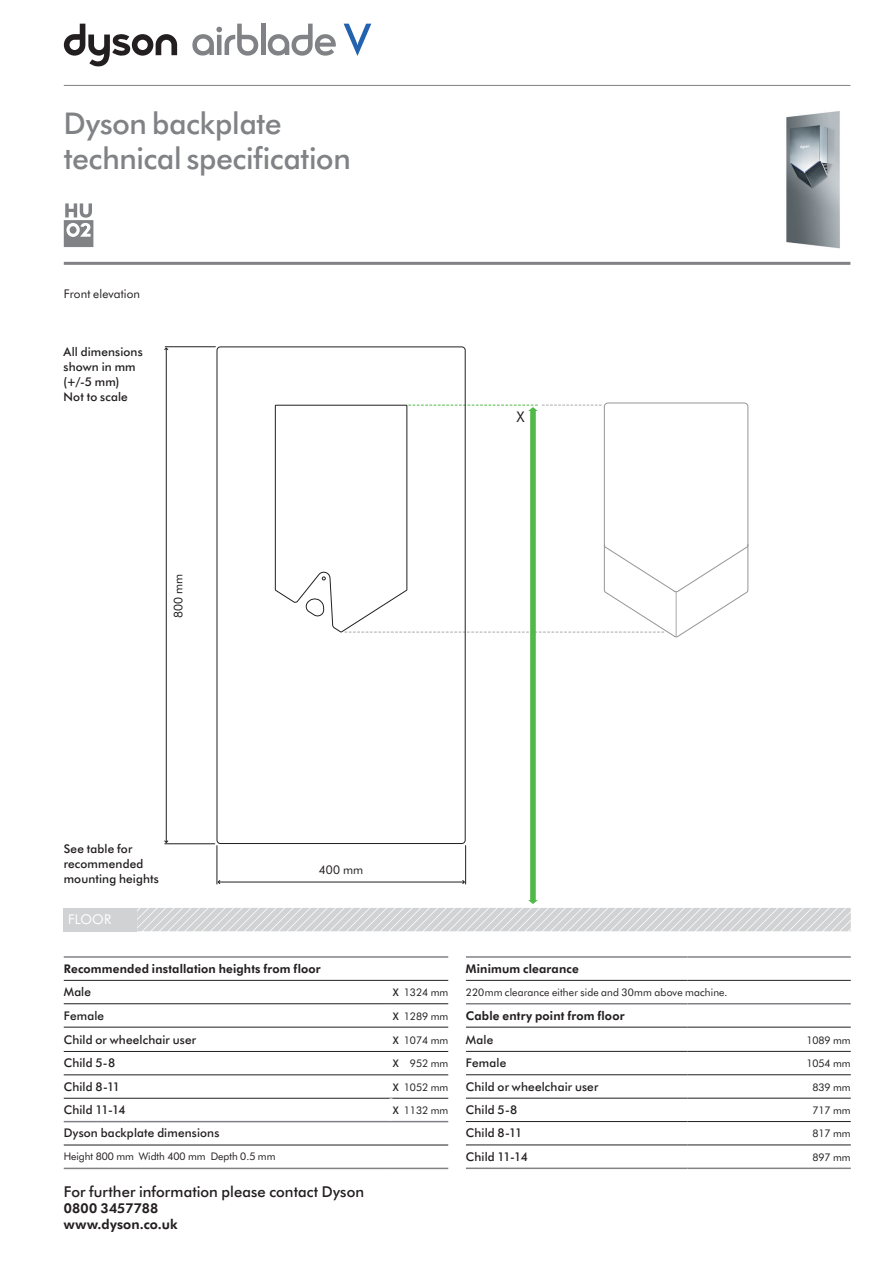
<style>
.page{position:relative;width:893px;height:1263px;background:#fff}
.page>*{position:absolute;margin:0;border:0;box-sizing:border-box;transform-origin:0 0}
.t1{font:500 30px/35px "Dyson Futura";letter-spacing:-.005em;color:#808285}
.t2{font:500 15px "Dyson Futura";letter-spacing:.005em;color:#231f20}
.t3{font:14.7px "Futura B Tfor Dyson";color:#231f20}
.t4{font:800 13.5px/15.8px "Dyson Futura";letter-spacing:.015em;color:#231f20}
.t5{font:13.5px "Dyson Futura";letter-spacing:.01em;color:#fff}
.t6{font:500 12px/15px "Dyson Futura";letter-spacing:.015em;color:#231f20}
.t7{font:800 12px "Dyson Futura";letter-spacing:.015em;color:#231f20}
.t8{font:12px "Dyson Futura";letter-spacing:.01em;color:#231f20}
.t9{font:10.5px "Dyson Futura";color:#231f20}
.t10{font:10.5px "Futura B Tfor Dyson";letter-spacing:.015em;color:#231f20}
.s1{font-weight:500}
</style>
<div class="page">
<hr style="left:165px;top:346px;width:50px;height:1px;background:#231f20">
<hr style="left:166px;top:348px;width:1px;height:494px;background:#231f20">
<img style="left:786px;top:111px;width:54px;height:138px">
<svg style="left:192px;top:24px;width:66px;height:32px"></svg>
<hr style="left:261px;top:24px;width:4px;height:31px;background:#808285">
<svg style="left:268px;top:24px;width:68px;height:32px"></svg>
<svg style="left:64px;top:24px;width:113px;height:43px"></svg>
<svg style="left:344px;top:24px;width:27px;height:32px"></svg>
<svg style="left:64px;top:203px;width:29px;height:44px"></svg>
<hr style="left:391px;top:980px;width:57px;height:1px;background:#231f20">
<hr style="left:391px;top:1003px;width:57px;height:1px;background:#231f20">
<hr style="left:391px;top:1027px;width:57px;height:1px;background:#231f20">
<hr style="left:391px;top:1051px;width:57px;height:1px;background:#231f20">
<hr style="left:64px;top:956px;width:327px;height:2px;background:#808285">
<hr style="left:391px;top:956px;width:57px;height:2px;background:#808285">
<hr style="left:64px;top:1121px;width:327px;height:1px;background:#808285">
<hr style="left:64px;top:1168px;width:327px;height:1px;background:#808285">
<hr style="left:391px;top:1168px;width:57px;height:1px;background:#808285">
<hr style="left:64px;top:1027px;width:327px;height:1px;background:#231f20">
<hr style="left:64px;top:1098px;width:327px;height:1px;background:#231f20">
<hr style="left:64px;top:1145px;width:327px;height:1px;background:#231f20">
<hr style="left:391px;top:1145px;width:57px;height:1px;background:#231f20">
<hr style="left:64px;top:980px;width:327px;height:1px;background:#231f20">
<hr style="left:64px;top:1003px;width:327px;height:1px;background:#231f20">
<hr style="left:64px;top:1051px;width:327px;height:1px;background:#231f20">
<hr style="left:64px;top:1074px;width:327px;height:1px;background:#231f20">
<hr style="left:391px;top:1074px;width:57px;height:1px;background:#231f20">
<hr style="left:391px;top:1098px;width:57px;height:1px;background:#231f20">
<hr style="left:389px;top:1098px;width:3px;height:23px;background:#fff">
<hr style="left:391px;top:1121px;width:57px;height:1px;background:#808285">
<hr style="left:466px;top:980px;width:221px;height:1px;background:#231f20">
<hr style="left:687px;top:980px;width:164px;height:1px;background:#231f20">
<hr style="left:466px;top:956px;width:221px;height:2px;background:#808285">
<hr style="left:687px;top:956px;width:164px;height:2px;background:#808285">
<hr style="left:466px;top:1003px;width:221px;height:1px;background:#808285">
<hr style="left:687px;top:1003px;width:164px;height:1px;background:#808285">
<hr style="left:466px;top:1167px;width:221px;height:2px;background:#808285">
<hr style="left:466px;top:1074px;width:221px;height:1px;background:#231f20">
<hr style="left:466px;top:1145px;width:221px;height:1px;background:#231f20">
<hr style="left:466px;top:1027px;width:221px;height:1px;background:#231f20">
<hr style="left:687px;top:1027px;width:164px;height:1px;background:#231f20">
<hr style="left:466px;top:1051px;width:221px;height:1px;background:#231f20">
<hr style="left:687px;top:1051px;width:164px;height:1px;background:#231f20">
<hr style="left:687px;top:1074px;width:164px;height:1px;background:#231f20">
<hr style="left:466px;top:1098px;width:221px;height:1px;background:#231f20">
<hr style="left:687px;top:1098px;width:164px;height:1px;background:#231f20">
<hr style="left:466px;top:1121px;width:221px;height:1px;background:#231f20">
<hr style="left:687px;top:1121px;width:164px;height:1px;background:#231f20">
<hr style="left:687px;top:1145px;width:164px;height:1px;background:#231f20">
<hr style="left:687px;top:1167px;width:164px;height:2px;background:#808285">
<div style="left:64px;top:908px;width:73px;height:23px;background:#d1d2d4"></div>
<hr style="left:64px;top:262px;width:786px;height:3px;background:#808285">
<hr style="left:64px;top:85px;width:786px;height:1px;background:#808285">
<svg style="left:137px;top:402px;width:714px;height:529px"></svg>
<h1 class="t1" style="left:64px;top:105px;width:288px">Dyson backplate technical specification</h1>
<p class="t8" style="left:64px;top:285px;width:78px">Front elevation</p>
<p class="t6" style="left:64px;top:344px;width:81px">All dimensions shown in mm (+/-5 mm)<br>Not to scale</p>
<p class="t8" style="left:170px;top:618px;width:46px;rotate:-90deg">800 mm</p>
<p class="t3" style="left:517px;top:407px;width:9px">X</p>
<p class="t6" style="left:64px;top:840px;width:97px">See table for recommended mounting heights</p>
<p class="t5" style="left:68px;top:910px;width:45px">FLOOR</p>
<p class="t8" style="left:319px;top:861px;width:46px">400 mm</p>
<p class="t7" style="left:64px;top:960px;width:258px">Recommended installation heights from floor</p>
<p class="t6" style="left:64px;top:984px;width:29px">Male</p>
<p class="t9" style="left:393px;top:985px;width:57px"><span class="s1">X</span> 1324 mm</p>
<p class="t6" style="left:64px;top:1007px;width:42px">Female</p>
<p class="t9" style="left:393px;top:1009px;width:57px"><span class="s1">X</span> 1289 mm</p>
<p class="t6" style="left:64px;top:1032px;width:134px">Child or wheelchair user</p>
<p class="t9" style="left:393px;top:1033px;width:57px"><span class="s1">X</span> 1074 mm</p>
<p class="t6" style="left:64px;top:1055px;width:53px">Child 5-8</p>
<p class="t9" style="left:393px;top:1056px;width:57px"><span class="s1">X</span> 952 mm</p>
<p class="t6" style="left:64px;top:1078px;width:58px">Child 8-11</p>
<p class="t9" style="left:393px;top:1080px;width:57px"><span class="s1">X</span> 1052 mm</p>
<p class="t6" style="left:64px;top:1102px;width:63px">Child 11-14</p>
<p class="t9" style="left:393px;top:1103px;width:57px"><span class="s1">X</span> 1132 mm</p>
<p class="t6" style="left:64px;top:1125px;width:157px">Dyson backplate dimensions</p>
<p class="t9" style="left:64px;top:1149px;width:213px">Height 800 mm Width 400 mm Depth 0.5 mm</p>
<p class="t2" style="left:64px;top:1181px;width:302px">For further information please contact Dyson</p>
<p class="t4" style="left:64px;top:1200px;width:115px">0800 3457788 www.dyson.co.uk</p>
<p class="t7" style="left:466px;top:960px;width:114px">Minimum clearance</p>
<p class="t10" style="left:466px;top:985px;width:263px">220mm clearance either side and 30mm above machine.</p>
<p class="t7" style="left:466px;top:1007px;width:160px">Cable entry point from floor</p>
<p class="t6" style="left:466px;top:1031px;width:29px">Male</p>
<p class="t9" style="left:806px;top:1033px;width:46px">1089 mm</p>
<p class="t6" style="left:466px;top:1055px;width:42px">Female</p>
<p class="t9" style="left:806px;top:1056px;width:46px">1054 mm</p>
<p class="t6" style="left:466px;top:1078px;width:134px">Child or wheelchair user</p>
<p class="t9" style="left:812px;top:1080px;width:40px">839 mm</p>
<p class="t6" style="left:466px;top:1102px;width:53px">Child 5-8</p>
<p class="t9" style="left:812px;top:1103px;width:40px">717 mm</p>
<p class="t6" style="left:466px;top:1125px;width:58px">Child 8-11</p>
<p class="t9" style="left:812px;top:1126px;width:40px">817 mm</p>
<p class="t6" style="left:466px;top:1148px;width:63px">Child 11-14</p>
<p class="t9" style="left:812px;top:1150px;width:40px">897 mm</p>
</div>
